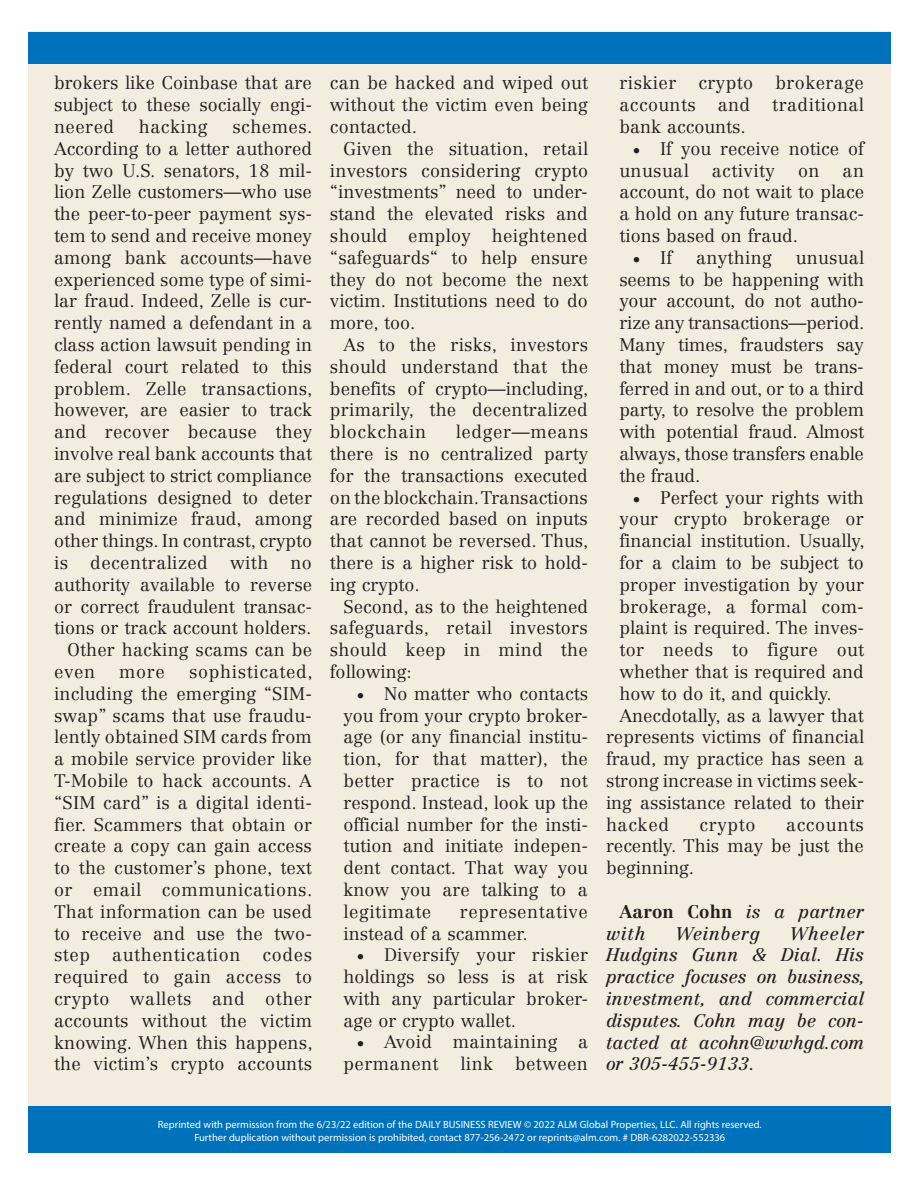
<style>
.page{position:relative;width:918px;height:1188px;background:#fff}
.page>*{position:absolute;margin:0;border:0;box-sizing:border-box;transform-origin:0 0}
.t1{font:300 18px/21.8px "Centennial LT Std";color:#231f20;text-align:justify}
.t2{font:italic 18px/21.8px "Centennial LT Std";color:#231f20}
.t3{font:300 18px/21.8px "Centennial LT Std";letter-spacing:.025em;color:#231f20;text-align:right}
.t4{font:300 18px "Centennial LT Std";letter-spacing:.02em;color:#231f20}
.t5{font:300 18px "Centennial LT Std";letter-spacing:.03em;color:#231f20}
.t6{font:italic 18px "Centennial LT Std";letter-spacing:.04em;color:#231f20}
.t7{font:10.5px/13.5px "Myriad Pro";color:#fff;text-align:center}
.s1{font-weight:400;font-style:italic}
.s2{font-weight:700;font-style:normal}
</style>
<div class="page">
<div style="left:29px;top:32px;width:862px;height:1102px;background:#f4ecdf"></div>
<div style="left:29px;top:32px;width:862px;height:31px;background:#0072bc"></div>
<div style="left:29px;top:1106px;width:862px;height:47px;background:#0072bc"></div>
<p class="t1" style="left:54px;top:72px;width:260px">brokers like Coinbase that are subject to these socially engi&shy;neered</p>
<p class="t5" style="left:139px;top:116px;width:70px">hacking</p>
<p class="t5" style="left:232px;top:116px;width:82px">schemes.</p>
<p class="t1" style="left:54px;top:138px;width:260px">According to a letter authored</p>
<p class="t1" style="left:54px;top:159px;width:259px">by two U.S. senators, 18 mil-</p>
<p class="t1" style="left:54px;top:181px;width:259px">lion Zelle customers<span class="s1">—</span>who use</p>
<p class="t1" style="left:54px;top:203px;width:259px">the peer-to-peer payment sys-</p>
<p class="t1" style="left:54px;top:225px;width:259px">tem to send and receive money</p>
<p class="t1" style="left:54px;top:247px;width:259px">among bank accounts<span class="s1">—</span>have</p>
<p class="t1" style="left:54px;top:268px;width:260px">experienced some type of simi-</p>
<p class="t1" style="left:54px;top:290px;width:259px">lar fraud. Indeed, Zelle is cur-</p>
<p class="t1" style="left:54px;top:312px;width:260px">rently named a defendant in a</p>
<p class="t1" style="left:54px;top:334px;width:260px">class action lawsuit pending in</p>
<p class="t1" style="left:54px;top:356px;width:259px">federal court related to this</p>
<p class="t1" style="left:54px;top:377px;width:260px">problem. Zelle transactions,</p>
<p class="t1" style="left:54px;top:399px;width:260px">however, are easier to track</p>
<p class="t4" style="left:54px;top:421px;width:260px">and recover because they</p>
<p class="t1" style="left:54px;top:443px;width:260px">involve real bank accounts that</p>
<p class="t1" style="left:54px;top:465px;width:259px">are subject to strict compliance</p>
<p class="t1" style="left:54px;top:486px;width:259px">regulations designed to deter</p>
<p class="t1" style="left:54px;top:508px;width:260px">and minimize fraud, among</p>
<p class="t1" style="left:54px;top:530px;width:260px">other things. In contrast, crypto</p>
<p class="t3" style="left:54px;top:552px;width:260px">is decentralized with no</p>
<p class="t1" style="left:54px;top:574px;width:260px">authority available to reverse</p>
<p class="t1" style="left:54px;top:595px;width:260px">or correct fraudulent transac-</p>
<p class="t1" style="left:54px;top:617px;width:259px">tions or track account holders.</p>
<p class="t1" style="left:68px;top:639px;width:246px">Other hacking scams can be</p>
<p class="t1" style="left:54px;top:661px;width:43px">even</p>
<p class="t1" style="left:119px;top:661px;width:47px">more</p>
<p class="t1" style="left:54px;top:661px;width:260px;text-indent:135px">sophisticated, including the emerging “SIM&shy;swap” scams that use fraudu&shy;lently obtained SIM cards from a mobile service provider like T-Mobile to hack accounts. A “SIM card” is a digital identi&shy;fier. Scammers that obtain or create a copy can gain access to the customer’s phone, text or email communications.<br>That information can be used to receive and use the two&shy;step authentication codes required to gain access to crypto wallets and other accounts without the victim knowing. When this happens, the victim’s crypto accounts</p>
<p class="t1" style="left:330px;top:72px;width:260px">can be hacked and wiped out without the victim even being contacted.</p>
<p class="t1" style="left:330px;top:138px;width:260px;text-indent:14px">Given the situation, retail investors considering crypto “investments” need to under&shy;stand the elevated risks and should employ heightened “safeguards“ to help ensure they do not become the next victim. Institutions need to do more, too.</p>
<p class="t1" style="left:330px;top:334px;width:260px;text-indent:14px">As to the risks, investors should understand that the benefits of crypto<span class="s1">—</span>including, primarily, the decentralized blockchain</p>
<p class="t1" style="left:330px;top:421px;width:260px;text-indent:126px">ledger<span class="s1">—</span>means there is no centralized party for the transactions executed on the blockchain. Transactions are recorded based on inputs that cannot be reversed. Thus, there is a higher risk to hold&shy;ing crypto.</p>
<p class="t1" style="left:330px;top:595px;width:260px;text-indent:14px">Second, as to the heightened safeguards, retail investors should keep in mind the following:</p>
<p class="t1" style="left:344px;top:683px;width:246px;text-indent:14px">• No matter who contacts you from your crypto broker&shy;age (or any financial institu&shy;tion, for that matter), the better practice is to not respond. Instead, look up the official number for the insti&shy;tution and initiate indepen&shy;dent contact. That way you know you are talking to a legitimate</p>
<p class="t1" style="left:344px;top:901px;width:246px;text-indent:116px">representative instead of a scammer.</p>
<p class="t1" style="left:344px;top:944px;width:246px;text-indent:14px">• Diversify your riskier holdings so less is at risk with any particular broker&shy;age or crypto wallet.</p>
<p class="t3" style="left:344px;top:1031px;width:246px">• Avoid maintaining a permanent link between</p>
<p class="t1" style="left:619px;top:72px;width:246px">riskier crypto brokerage accounts and traditional bank accounts.</p>
<p class="t1" style="left:620px;top:138px;width:246px;text-indent:14px">• If you receive notice of unusual</p>
<p class="t3" style="left:712px;top:159px;width:65px">activity</p>
<p class="t1" style="left:798px;top:159px;width:23px">on</p>
<p class="t1" style="left:620px;top:159px;width:246px;text-indent:223px">an account, do not wait to place a hold on any future transac&shy;tions based on fraud.</p>
<p class="t1" style="left:633px;top:247px;width:41px">• If</p>
<p class="t4" style="left:696px;top:247px;width:77px">anything</p>
<p class="t1" style="left:620px;top:247px;width:247px;text-indent:176px">unusual seems to be happening with your account, do not autho&shy;rize any transactions<span class="s1">—</span>period.<br>Many times, fraudsters say that money must be trans&shy;ferred in and out, or to a third party, to resolve the problem with potential fraud. Almost always, those transfers enable the fraud.</p>
<p class="t1" style="left:633px;top:486px;width:232px">• Perfect your rights with</p>
<p class="t1" style="left:620px;top:508px;width:246px">your crypto brokerage or</p>
<p class="t1" style="left:620px;top:530px;width:247px">financial institution. Usually,</p>
<p class="t1" style="left:620px;top:552px;width:246px">for a claim to be subject to</p>
<p class="t1" style="left:620px;top:574px;width:246px">proper investigation by your</p>
<p class="t1" style="left:620px;top:595px;width:246px">brokerage, a formal com-</p>
<p class="t1" style="left:620px;top:617px;width:246px">plaint is required. The inves-</p>
<p class="t4" style="left:620px;top:639px;width:246px">tor needs to figure out</p>
<p class="t1" style="left:620px;top:661px;width:246px">whether that is required and</p>
<p class="t1" style="left:620px;top:683px;width:214px">how to do it, and quickly.</p>
<p class="t1" style="left:620px;top:704px;width:246px">Anecdotally, as a lawyer that</p>
<p class="t1" style="left:606px;top:726px;width:260px">represents victims of financial</p>
<p class="t1" style="left:606px;top:748px;width:259px">fraud, my practice has seen a</p>
<p class="t1" style="left:606px;top:770px;width:260px">strong increase in victims seek-</p>
<p class="t1" style="left:606px;top:792px;width:260px">ing assistance related to their</p>
<p class="t1" style="left:606px;top:813px;width:65px">hacked</p>
<p class="t1" style="left:700px;top:813px;width:57px">crypto</p>
<p class="t1" style="left:606px;top:813px;width:259px;text-indent:180px">accounts recently. This may be just the beginning.</p>
<p class="t2" style="left:606px;top:901px;width:259px;text-indent:14px"><span class="s2">Aaron Cohn</span> is a partner with</p>
<p class="t2" style="left:606px;top:922px;width:260px;text-align:justify;text-indent:184px">Wheeler Hudgins Gunn &amp; Dial. His practice focuses on business, investment, and commercial disputes. Cohn may be con&shy;tacted at acohn@wwhgd.com or 305-455-9133.</p>
<p class="t6" style="left:676px;top:922px;width:86px">Weinberg</p>
<p class="t7" style="left:158px;top:1117px;width:605px">Reprinted with permission from the 6/23/22 edition of the DAILY BUSINESS REVIEW © 2022 ALM Global Properties, LLC. All rights reserved.<br>Further duplication without permission is prohibited, contact 877-256-2472 or reprints@alm.com. # DBR-6282022-552336</p>
</div>
